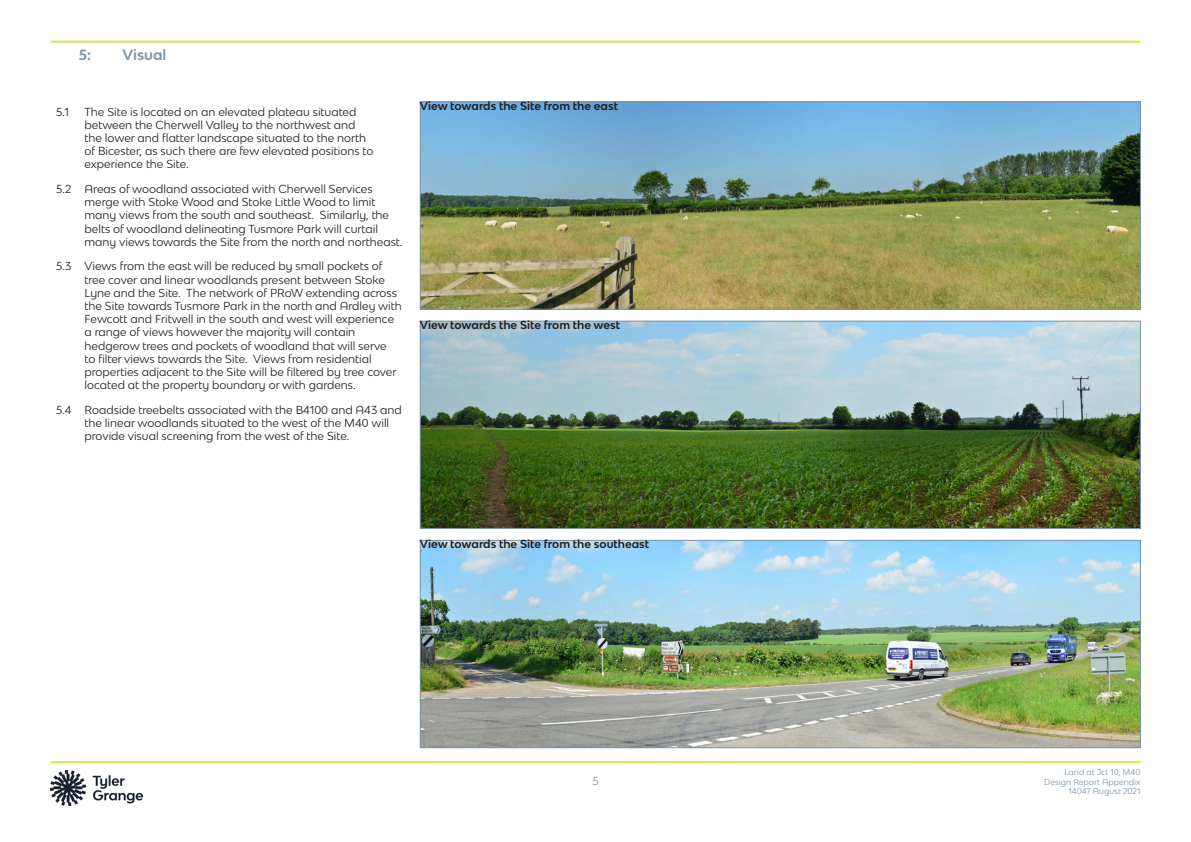
<style>
.page{position:relative;width:1191px;height:842px;background:#fff}
.page>*{position:absolute;margin:0;border:0;box-sizing:border-box;transform-origin:0 0}
.t1{font:700 14px "Bw Modelica SS01";color:#7996a6}
.t2{font:11px/13.2px "Bw Modelica SS01";color:#231f20}
.t3{font:700 11px "Bw Modelica SS01";color:#231f20}
.t4{font:11px "Bw Modelica SS01";color:#7996a6}
.t5{font:8px/9.6px "Bw Modelica SS01";color:#7996a6;text-align:right}
</style>
<div class="page">
<hr style="left:51px;top:761px;width:1089px;height:2px;background:#dce347">
<hr style="left:51px;top:41px;width:1089px;height:2px;background:#dce347">
<img style="left:51px;top:770px;width:92px;height:36px">
<img style="left:422px;top:103px;width:716px;height:205px">
<div style="left:420px;top:101px;width:720px;height:209px;border:1px solid #7996a6"></div>
<img style="left:422px;top:323px;width:716px;height:204px">
<div style="left:420px;top:321px;width:720px;height:208px;border:1px solid #7996a6"></div>
<img style="left:422px;top:542px;width:716px;height:204px">
<div style="left:420px;top:540px;width:720px;height:208px;border:1px solid #7996a6"></div>
<p class="t1" style="left:79px;top:45px;width:14px">5:</p>
<p class="t1" style="left:123px;top:45px;width:45px">Visual</p>
<p class="t2" style="left:56px;top:105px;width:14px">5.1</p>
<p class="t2" style="left:85px;top:105px;width:290px">The Site is located on an elevated plateau situated between the Cherwell Valley to the northwest and the lower and flatter landscape situated to the north of Bicester, as such there are few elevated positions to experience the Site.</p>
<p class="t2" style="left:85px;top:182px;width:319px;text-indent:-28px">5.2 Areas of woodland associated with Cherwell Services merge with Stoke Wood and Stoke Little Wood to limit many views from the south and southeast. Similarly, the belts of woodland delineating Tusmore Park will curtail many views towards the Site from the north and northeast.</p>
<p class="t2" style="left:85px;top:259px;width:319px;text-indent:-28px">5.3 Views from the east will be reduced by small pockets of tree cover and linear woodlands present between Stoke Lyne and the Site. The network of PRoW extending across the Site towards Tusmore Park in the north and Ardley with Fewcott and Fritwell in the south and west will experience a range of views however the majority will contain hedgerow trees and pockets of woodland that will serve<br>to filter views towards the Site. Views from residential properties adjacent to the Site will be filtered by tree cover located at the property boundary or with gardens.</p>
<p class="t2" style="left:85px;top:403px;width:319px;text-indent:-28px">5.4 Roadside treebelts associated with the B4100 and A43 and the linear woodlands situated to the west of the M40 will provide visual screening from the west of the Site.</p>
<p class="t3" style="left:420px;top:99px;width:200px">View towards the Site from the east</p>
<p class="t3" style="left:420px;top:318px;width:202px">View towards the Site from the west</p>
<p class="t3" style="left:420px;top:537px;width:231px">View towards the Site from the southeast</p>
<p class="t4" style="left:592px;top:774px;width:8px">5</p>
<p class="t5" style="left:1044px;top:767px;width:98px">Land at Jct 10, M40<br>Design Report Appendix<br>14047 August 2021</p>
</div>
